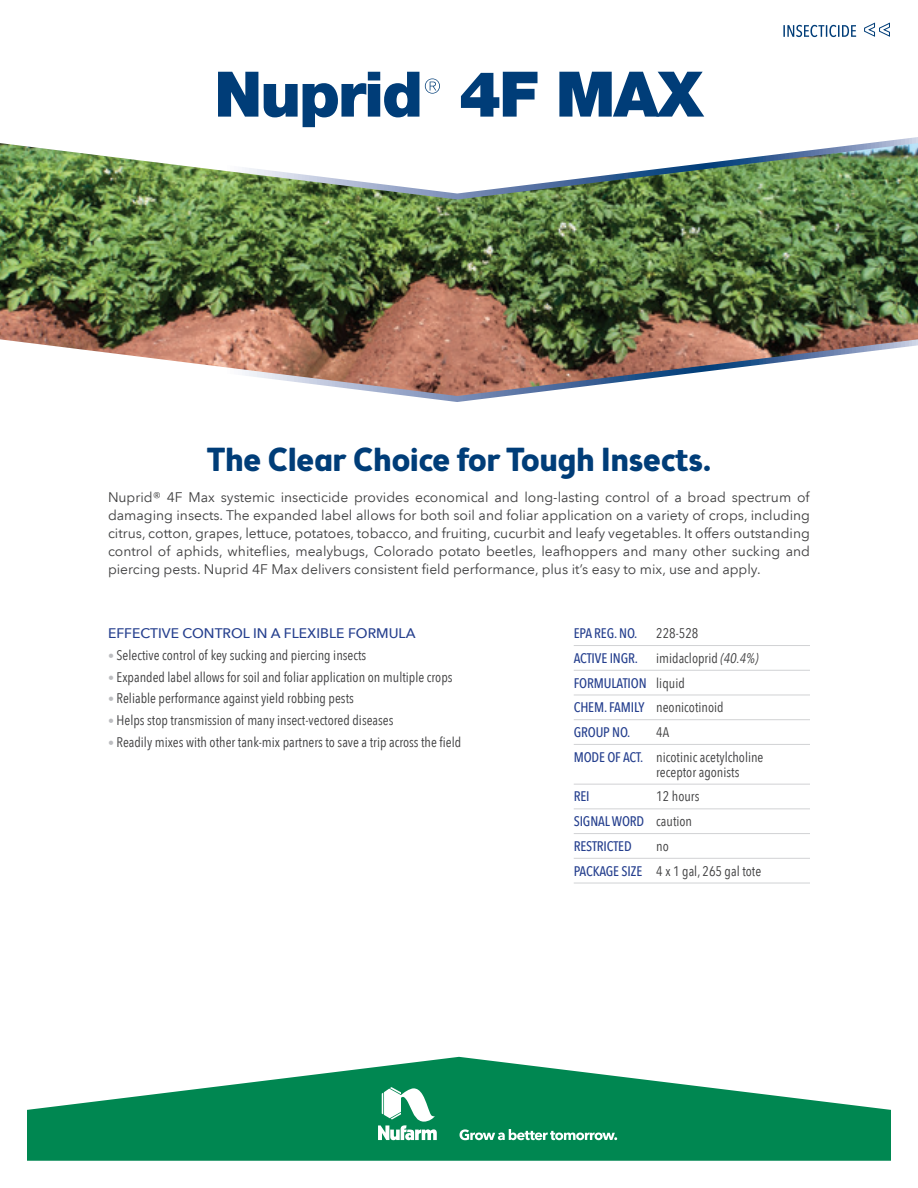
<style>
.page{position:relative;width:918px;height:1188px;background:#fff}
.page>*{position:absolute;margin:0;border:0;box-sizing:border-box;transform-origin:0 0}
.t1{font:700 33px "Brooklyn Samuels Five";color:#003d78}
.t2{font:13.8px/18px "Avenir Next LT Pro";color:#3e3e3f;text-align:justify}
.TabEPA{font:condensed 13.8px/15px "Avenir Next LT Pro";color:#3e3e3f}
.TabEPA-2{font:500 condensed 13.8px "Avenir Next LT Pro";letter-spacing:-.01em;color:#253f8e}
.t3{font:500 13.8px "Avenir Next LT Pro";color:#253f8e}
.s1{font-size:12px;color:#bcbdc0}
.s2{font-style:italic}
.s3{font-weight:400;color:#3e3e3f}
.s4{font-weight:500;color:#253f8e}
</style>
<div class="page">
<hr style="left:574px;top:645px;width:236px;height:1px;background:#d1d2d4">
<hr style="left:574px;top:670px;width:236px;height:1px;background:#d1d2d4">
<hr style="left:574px;top:695px;width:236px;height:1px;background:#d1d2d4">
<hr style="left:574px;top:719px;width:236px;height:1px;background:#d1d2d4">
<hr style="left:574px;top:744px;width:236px;height:1px;background:#d1d2d4">
<hr style="left:574px;top:784px;width:236px;height:1px;background:#d1d2d4">
<hr style="left:574px;top:808px;width:236px;height:1px;background:#d1d2d4">
<hr style="left:574px;top:833px;width:236px;height:1px;background:#d1d2d4">
<hr style="left:574px;top:858px;width:236px;height:1px;background:#d1d2d4">
<hr style="left:574px;top:883px;width:236px;height:1px;background:#d1d2d4">
<svg style="left:864px;top:22px;width:26px;height:15px"></svg>
<svg style="left:783px;top:25px;width:73px;height:12px"></svg>
<img style="left:0;top:137px;width:918px;height:265px">
<svg style="left:218px;top:72px;width:40px;height:45px"></svg>
<svg style="left:264px;top:72px;width:155px;height:55px"></svg>
<svg style="left:425px;top:79px;width:15px;height:15px"></svg>
<svg style="left:461px;top:72px;width:77px;height:45px"></svg>
<svg style="left:559px;top:72px;width:145px;height:45px"></svg>
<svg style="left:27px;top:1057px;width:864px;height:104px;fill:#008751"></svg>
<svg style="left:378px;top:1087px;width:59px;height:53px"></svg>
<svg style="left:460px;top:1129px;width:157px;height:11px"></svg>
<p class="t1" style="left:207px;top:440px;width:506px">The Clear Choice for Tough Insects.</p>
<p class="t2" style="left:108px;top:488px;width:704px">Nuprid® 4F Max systemic insecticide provides economical and long-lasting control of a broad spectrum of damaging insects. The expanded label allows for both soil and foliar application on a variety of crops, including citrus, cotton, grapes, lettuce, potatoes, tobacco, and fruiting, cucurbit and leafy vegetables. It offers outstanding control of aphids, whiteflies, mealybugs, Colorado potato beetles, leafhoppers and many other sucking and piercing pests. Nuprid 4F Max delivers consistent field performance, plus it’s easy to mix, use and apply.</p>
<p class="t3" style="left:108px;top:625px;width:309px">EFFECTIVE CONTROL IN A FLEXIBLE FORMULA</p>
<p class="TabEPA" style="left:108px;top:648px;width:260px"><span class="s1">•</span> Selective control of key sucking and piercing insects</p>
<p class="TabEPA" style="left:108px;top:669px;width:346px"><span class="s1">•</span> Expanded label allows for soil and foliar application on multiple crops</p>
<p class="TabEPA" style="left:108px;top:691px;width:247px"><span class="s1">•</span> Reliable performance against yield robbing pests</p>
<p class="TabEPA" style="left:108px;top:713px;width:287px"><span class="s1">•</span> Helps stop transmission of many insect-vectored diseases</p>
<p class="TabEPA" style="left:108px;top:735px;width:355px"><span class="s1">•</span> Readily mixes with other tank-mix partners to save a trip across the field</p>
<p class="TabEPA-2" style="left:574px;top:625px;width:65px">EPA REG. NO.</p>
<p class="TabEPA" style="left:656px;top:626px;width:44px">228-528</p>
<p class="TabEPA-2" style="left:574px;top:650px;width:66px">ACTIVE INGR.</p>
<p class="TabEPA" style="left:656px;top:651px;width:104px">imidacloprid <span class="s2">(40.4%)</span></p>
<p class="TabEPA-2" style="left:574px;top:674px;width:113px">FORMULATION <span class="s3">liquid</span></p>
<p class="TabEPA" style="left:574px;top:700px;width:152px"><span class="s4">CHEM. FAMILY</span> neonicotinoid</p>
<p class="TabEPA-2" style="left:574px;top:724px;width:58px">GROUP NO.</p>
<p class="TabEPA" style="left:656px;top:725px;width:14px">4A</p>
<p class="TabEPA" style="left:656px;top:749px;width:109px;text-indent:-83px"><span class="s4">MODE OF ACT.</span> nicotinic acetylcholine receptor agonists</p>
<p class="TabEPA-2" style="left:574px;top:788px;width:17px">REI</p>
<p class="TabEPA" style="left:656px;top:789px;width:45px">12 hours</p>
<p class="TabEPA-2" style="left:574px;top:813px;width:120px">SIGNAL WORD <span class="s3">caution</span></p>
<p class="TabEPA-2" style="left:574px;top:838px;width:59px">RESTRICTED</p>
<p class="TabEPA" style="left:656px;top:839px;width:14px">no</p>
<p class="TabEPA" style="left:574px;top:863px;width:189px"><span class="s4">PACKAGE SIZE</span> 4 x 1 gal, 265 gal tote</p>
</div>
